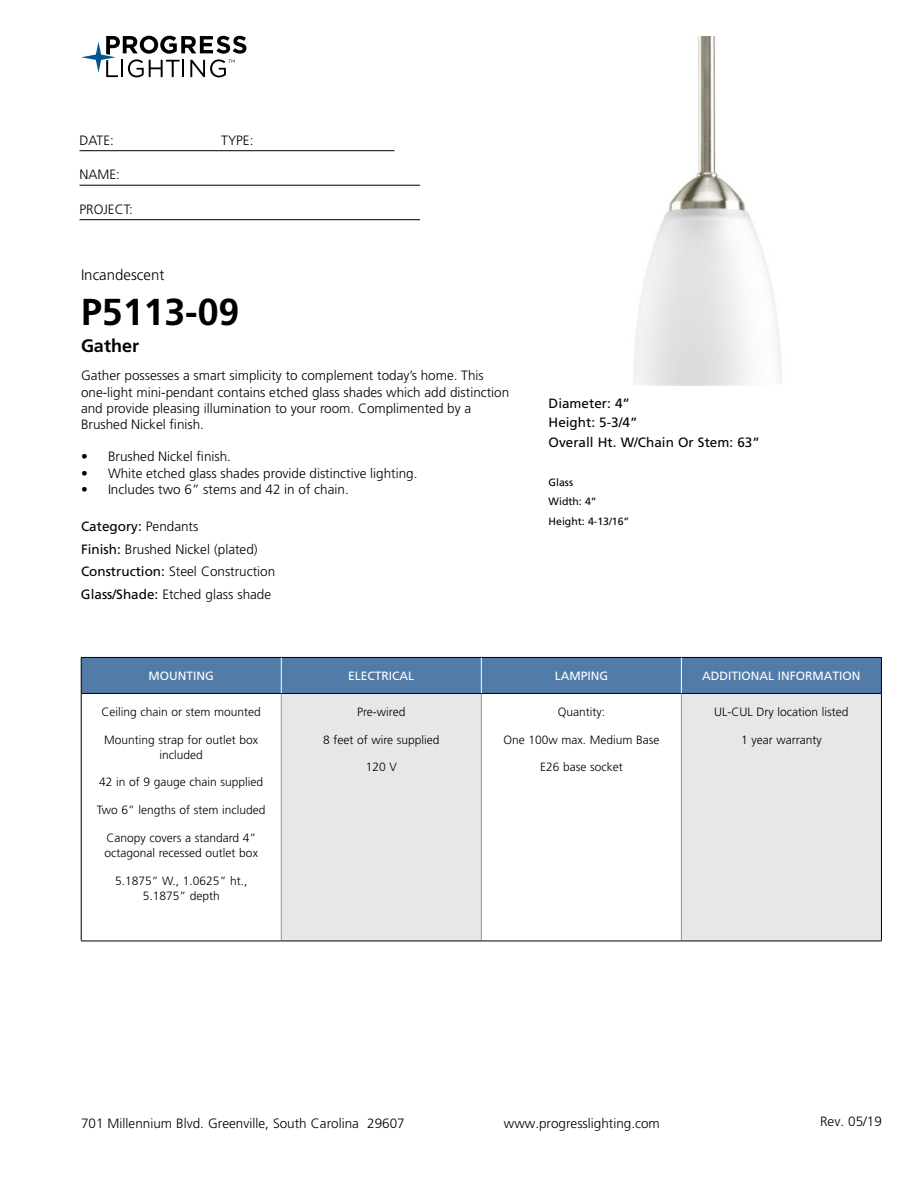
<style>
.page{position:relative;width:918px;height:1188px;background:#fff}
.page>*{position:absolute;margin:0;border:0;box-sizing:border-box;transform-origin:0 0}
.t1{font:700 37.5px "Frutiger LT Std";color:#000}
.t2{font:700 18px "Frutiger LT Std";color:#000}
.t3{font:300 15px "Frutiger LT Std";color:#000}
.t4{font:300 13.5px/16.2px "Frutiger LT Std";color:#000}
.t5{font:13.5px/19.5px "Frutiger LT Std";color:#000}
.t6{font:300 12px/15px "Frutiger LT Std";color:#000;text-align:center}
.t7{font:12px "Frutiger LT Std";color:#fff}
.t8{font:10.5px/19.5px "Frutiger LT Std";color:#000}
.s1{font-weight:400}
</style>
<div class="page">
<svg style="left:81px;top:36px;width:165px;height:41px"></svg>
<hr style="left:80px;top:150px;width:314px;height:1px;background:#000">
<hr style="left:80px;top:185px;width:340px;height:1px;background:#000">
<hr style="left:80px;top:219px;width:340px;height:1px;background:#000">
<div style="left:82px;top:658px;width:799px;height:35px;background:#527ba8"></div>
<div style="left:281px;top:693px;width:200px;height:248px;background:#e6e7e8"></div>
<div style="left:681px;top:693px;width:200px;height:248px;background:#e6e7e8"></div>
<hr style="left:281px;top:694px;width:1px;height:247px;background:#939598">
<hr style="left:481px;top:694px;width:1px;height:247px;background:#939598">
<hr style="left:681px;top:694px;width:1px;height:247px;background:#939598">
<hr style="left:81px;top:693px;width:200px;height:1px;background:#000">
<hr style="left:281px;top:693px;width:200px;height:1px;background:#000">
<hr style="left:481px;top:693px;width:200px;height:1px;background:#000">
<hr style="left:681px;top:693px;width:200px;height:1px;background:#000">
<hr style="left:81px;top:941px;width:200px;height:1px;background:#000">
<hr style="left:281px;top:941px;width:200px;height:1px;background:#000">
<hr style="left:481px;top:941px;width:200px;height:1px;background:#000">
<hr style="left:681px;top:941px;width:201px;height:1px;background:#000">
<hr style="left:81px;top:657px;width:200px;height:1px;background:#000">
<hr style="left:81px;top:658px;width:1px;height:35px;background:#000">
<hr style="left:281px;top:657px;width:200px;height:1px;background:#000">
<hr style="left:481px;top:657px;width:200px;height:1px;background:#000">
<hr style="left:681px;top:657px;width:201px;height:1px;background:#000">
<hr style="left:881px;top:658px;width:1px;height:35px;background:#000">
<hr style="left:81px;top:693px;width:1px;height:248px;background:#000">
<hr style="left:881px;top:693px;width:1px;height:248px;background:#000">
<hr style="left:281px;top:658px;width:1px;height:35px;background:#fff">
<hr style="left:681px;top:658px;width:1px;height:35px;background:#fff">
<hr style="left:481px;top:658px;width:1px;height:35px;background:#fff">
<img style="left:633px;top:36px;width:149px;height:349px">
<p class="t4" style="left:80px;top:133px;width:36px">DATE:</p>
<p class="t4" style="left:221px;top:133px;width:34px">TYPE:</p>
<p class="t4" style="left:80px;top:168px;width:42px">NAME:</p>
<p class="t4" style="left:80px;top:202px;width:55px">PROJECT:</p>
<p class="t3" style="left:81px;top:269px;width:85px">Incandescent</p>
<h1 class="t1" style="left:81px;top:290px;width:160px">P5113-09</h1>
<h2 class="t2" style="left:81px;top:335px;width:60px">Gather</h2>
<p class="t4" style="left:81px;top:369px;width:430px">Gather possesses a smart simplicity to complement today’s home. This one-light mini-pendant contains etched glass shades which add distinction and provide pleasing illumination to your room. Complimented by a Brushed Nickel finish.</p>
<p class="t4" style="left:81px;top:450px;width:152px">• Brushed Nickel finish.</p>
<p class="t4" style="left:81px;top:466px;width:338px">• White etched glass shades provide distinctive lighting.</p>
<p class="t4" style="left:81px;top:482px;width:269px">• Includes two 6” stems and 42 in of chain.</p>
<p class="t4" style="left:81px;top:516px;width:196px;line-height:22.5px"><span class="s1">Category:</span> Pendants<br><span class="s1">Finish:</span> Brushed Nickel (plated)<br><span class="s1">Construction:</span> Steel Construction<br><span class="s1">Glass/Shade:</span> Etched glass shade</p>
<p class="t5" style="left:549px;top:394px;width:213px">Diameter: 4”<br>Height: 5-3/4”<br>Overall Ht. W/Chain Or Stem: 63”</p>
<p class="t8" style="left:549px;top:473px;width:82px">Glass<br>Width: 4”<br>Height: 4-13/16”</p>
<p class="t7" style="left:149px;top:671px;width:67px">MOUNTING</p>
<p class="t7" style="left:348px;top:671px;width:68px">ELECTRICAL</p>
<p class="t7" style="left:555px;top:671px;width:55px">LAMPING</p>
<p class="t7" style="left:702px;top:671px;width:160px">ADDITIONAL INFORMATION</p>
<p class="t6" style="left:102px;top:705px;width:161px">Ceiling chain or stem mounted</p>
<p class="t6" style="left:104px;top:733px;width:156px">Mounting strap for outlet box included</p>
<p class="t6" style="left:99px;top:776px;width:166px">42 in of 9 gauge chain supplied</p>
<p class="t6" style="left:97px;top:803px;width:170px">Two 6” lengths of stem included</p>
<p class="t6" style="left:105px;top:831px;width:155px;text-align:left">Canopy covers a standard 4” octagonal recessed outlet box</p>
<p class="t6" style="left:115px;top:874px;width:134px">5.1875” W., 1.0625” ht.,<br>5.1875” depth</p>
<p class="t6" style="left:357px;top:705px;width:50px">Pre-wired</p>
<p class="t6" style="left:323px;top:733px;width:118px">8 feet of wire supplied</p>
<p class="t6" style="left:366px;top:761px;width:33px">120 V</p>
<p class="t6" style="left:714px;top:705px;width:136px">UL-CUL Dry location listed</p>
<p class="t6" style="left:741px;top:733px;width:82px">1 year warranty</p>
<p class="t6" style="left:558px;top:705px;width:49px">Quantity:</p>
<p class="t6" style="left:503px;top:733px;width:158px">One 100w max. Medium Base</p>
<p class="t6" style="left:540px;top:761px;width:84px">E26 base socket</p>
<p class="t4" style="left:81px;top:1116px;width:325px">701 Millennium Blvd. Greenville, South Carolina 29607</p>
<p class="t4" style="left:504px;top:1116px;width:158px">www.progresslighting.com</p>
<p class="t4" style="left:820px;top:1114px;width:63px">Rev. 05/19</p>
</div>
